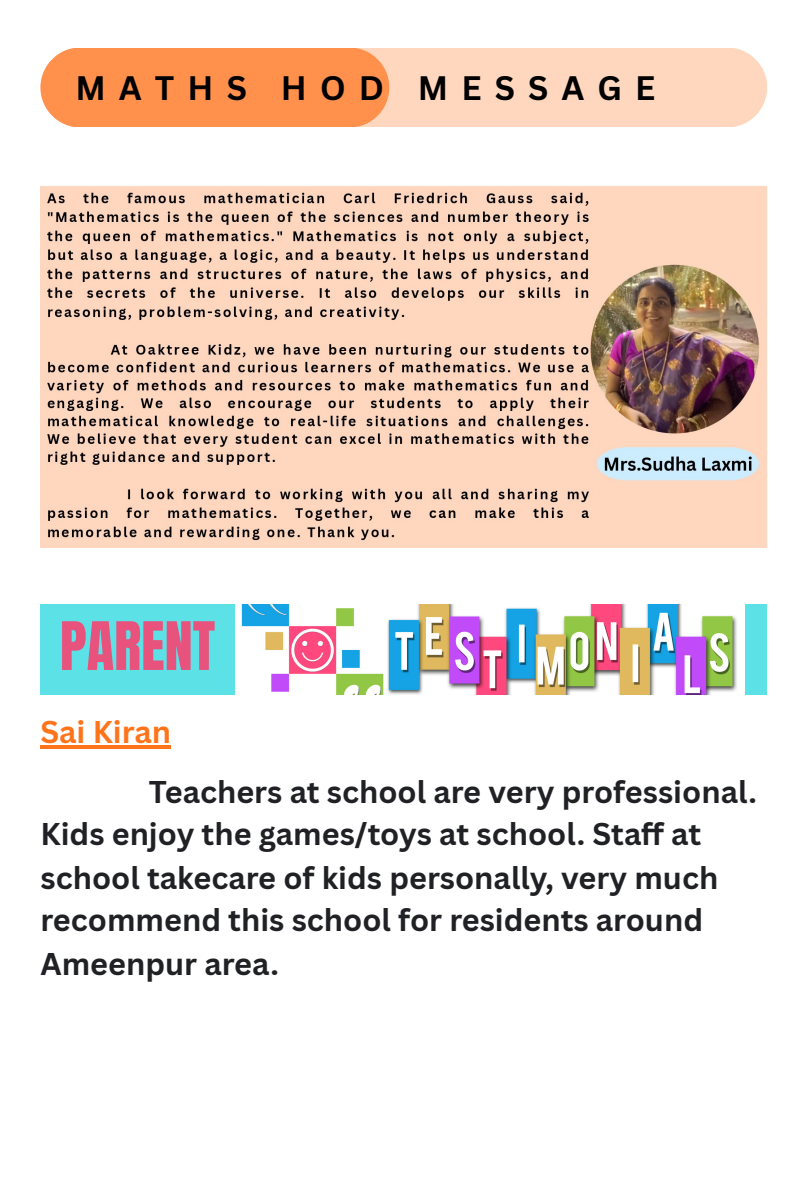
<style>
.page{position:relative;width:810px;height:1181px;background:#fff}
.page>*{position:absolute;margin:0;border:0;box-sizing:border-box;transform-origin:0 0}
.t1{font:56.7px "Anton";color:#e7537d}
.t2{font:700 33px "Canva Sans";letter-spacing:.395em;color:#000}
.t3{font:700 30.6px/42.9px "Canva Sans";color:#202124}
.t4{font:700 30.6px "Canva Sans";color:#ff741b}
</style>
<div class="page">
<hr style="left:41px;top:745px;width:130px;height:3px;background:#ff741b">
<div style="left:41px;top:49px;width:726px;height:78px;background:#ffd7bf;border-radius:40px"></div>
<div style="left:41px;top:49px;width:348px;height:78px;background:#ff914d;border-radius:40px"></div>
<img style="left:41px;top:185px;width:726px;height:362px">
<div style="left:41px;top:604px;width:726px;height:91px;background:#5ce1e6"></div>
<img style="left:235px;top:604px;width:510px;height:91px">
<p class="t2" style="left:75px;top:65px;width:582px">MATHS HOD MESSAGE</p>
<p class="t1" style="left:60px;top:605px;width:157px">PARENT</p>
<p class="t4" style="left:41px;top:710px;width:132px">Sai Kiran</p>
<h1 class="t3" style="left:41px;top:769px;width:718px;text-indent:108px">Teachers at school are very professional.<br>Kids enjoy the games/toys at school. Staff at school takecare of kids personally, very much recommend this school for residents around Ameenpur area.</h1>
</div>
